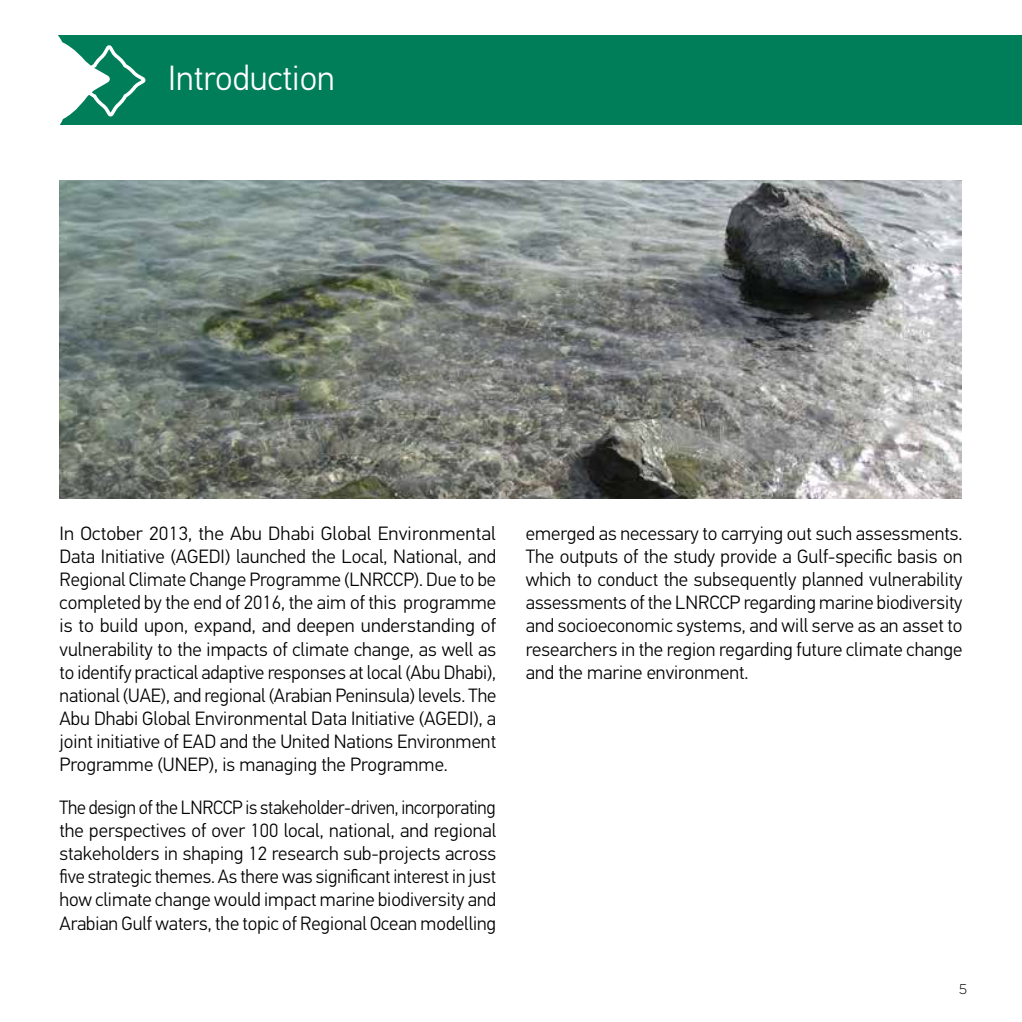
<style>
.page{position:relative;width:1022px;height:1022px;background:#fff}
.page>*{position:absolute;margin:0;border:0;box-sizing:border-box;transform-origin:0 0}
.t1{font:300 35px "PF Din Text Universal";color:#fff}
.t2{font:300 19.25px/23.1px "PF Din Text Universal";color:#000;text-align:justify}
.t3{font:300 19.25px/23.1px "PF Din Text Universal";color:#000;text-align:justify;scale:.95 1}
.t4{font:300 14px "Gotham HTF";color:#000}
</style>
<div class="page">
<img style="left:60px;top:180px;width:901px;height:319px">
<div style="left:55px;top:35px;width:967px;height:90px;background:#007d59"></div>
<svg style="left:55px;top:35px;width:91px;height:90px"></svg>
<h1 class="t1" style="left:168px;top:57px;width:168px">Introduction</h1>
<p class="t2" style="left:60px;top:523px;width:438px">In October 2013, the Abu Dhabi Global Environmental Data Initiative (AGEDI) launched the Local, National, and Regional Climate Change Programme (LNRCCP). Due to be completed by the end of 2016, the aim of this programme is to build upon, expand, and deepen understanding of vulnerability to the impacts of climate change, as well as to identify practical adaptive responses at local (Abu Dhabi), national (UAE), and regional (Arabian Peninsula) levels. The Abu Dhabi Global Environmental Data Initiative (AGEDI), a joint initiative of EAD and the United Nations Environment Programme (UNEP), is managing the Programme.</p>
<p class="t3" style="left:60px;top:797px;width:461px">The design of the LNRCCP is stakeholder-driven, incorporating the perspectives of over 100 local, national, and regional stakeholders in shaping 12 research sub-projects across five strategic themes. As there was significant interest in just how climate change would impact marine biodiversity and Arabian Gulf waters, the topic of Regional Ocean modelling</p>
<p class="t2" style="left:526px;top:523px;width:438px">emerged as necessary to carrying out such assessments.<br>The outputs of the study provide a Gulf-specific basis on which to conduct the subsequently planned vulnerability assessments of the LNRCCP regarding marine biodiversity and socioeconomic systems, and will serve as an asset to researchers in the region regarding future climate change and the marine environment.</p>
<p class="t4" style="left:959px;top:981px;width:10px">5</p>
</div>
